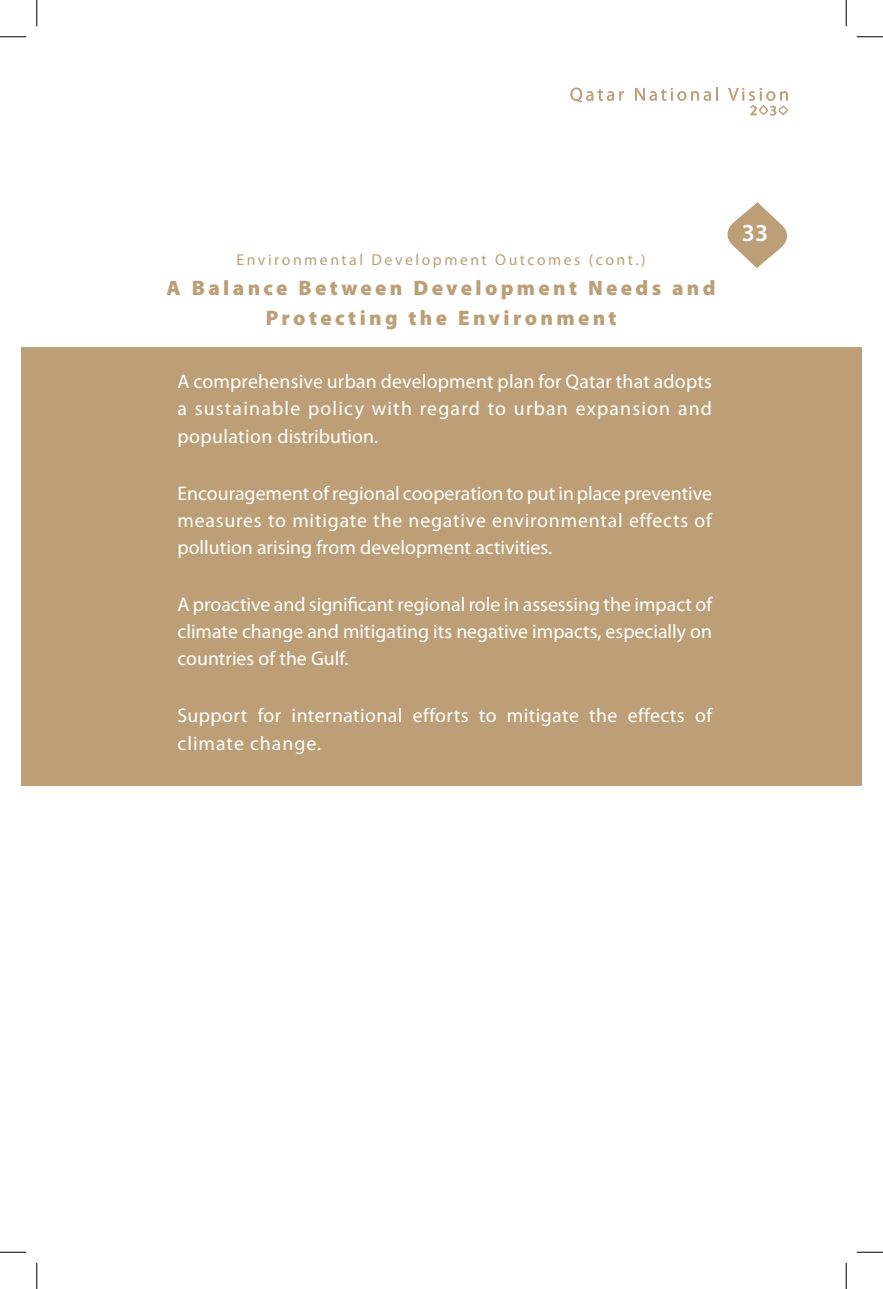
<style>
.page{position:relative;width:883px;height:1289px;background:#fff}
.page>*{position:absolute;margin:0;border:0;box-sizing:border-box;transform-origin:0 0}
.t1{font:600 24.5px "Myriad Pro";color:#fff}
.t2{font:900 21px/29.8px "Myriad Pro";letter-spacing:.16em;color:#bc9f76;text-align:center}
.t3{font:19.78px/27.1px "Myriad Pro";letter-spacing:.005em;color:#fff;text-align:justify}
.t4{font:15.75px "Myriad Pro";letter-spacing:.16em;color:#bc9f76}
</style>
<div class="page">
<div style="left:22px;top:347px;width:14px;height:438px;background:#bc9f76"></div>
<svg style="left:727px;top:202px;width:60px;height:66px"></svg>
<svg style="left:570px;top:88px;width:53px;height:14px"></svg>
<svg style="left:635px;top:88px;width:75px;height:13px"></svg>
<svg style="left:716px;top:87px;width:1px;height:14px"></svg>
<svg style="left:728px;top:88px;width:59px;height:28px"></svg>
<div style="left:37px;top:347px;width:823px;height:438px;background:#bc9f76"></div>
<svg style="left:0;top:36px;width:26px;height:1px"></svg>
<svg style="left:856px;top:36px;width:26px;height:1px"></svg>
<svg style="left:0;top:1252px;width:26px;height:1px"></svg>
<svg style="left:856px;top:1252px;width:26px;height:1px"></svg>
<svg style="left:36px;top:0;width:1px;height:26px"></svg>
<svg style="left:36px;top:1263px;width:1px;height:26px"></svg>
<svg style="left:845px;top:0;width:1px;height:26px"></svg>
<svg style="left:845px;top:1263px;width:1px;height:26px"></svg>
<p class="t4" style="left:236px;top:250px;width:410px">Environmental Development Outcomes (cont.)</p>
<p class="t2" style="left:166px;top:272px;width:550px">A Balance Between Development Needs and<br>Protecting the Environment</p>
<p class="t3" style="left:177px;top:368px;width:536px">A comprehensive urban development plan for Qatar that adopts a sustainable policy with regard to urban expansion and population distribution.</p>
<p class="t3" style="left:177px;top:479px;width:536px">Encouragement of regional cooperation to put in place preventive measures to mitigate the negative environmental effects of pollution arising from development activities.</p>
<p class="t3" style="left:177px;top:590px;width:536px">A proactive and significant regional role in assessing the impact of climate change and mitigating its negative impacts, especially on countries of the Gulf.</p>
<p class="t3" style="left:177px;top:701px;width:536px;line-height:28px">Support for international efforts to mitigate the effects of climate change.</p>
<p class="t1" style="left:741px;top:217px;width:28px">33</p>
</div>
